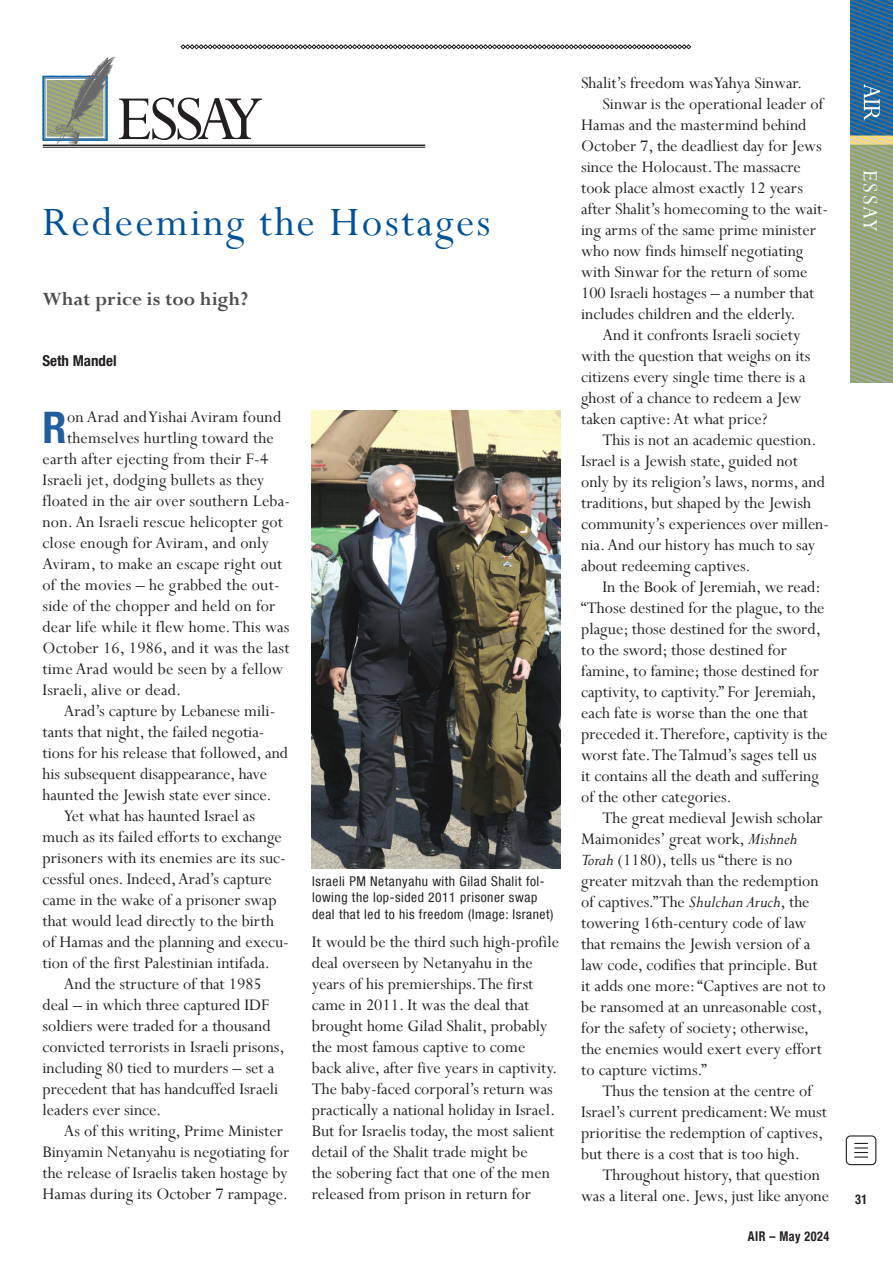
<style>
.page{position:relative;width:893px;height:1263px;background:#fff}
.page>*{position:absolute;margin:0;border:0;box-sizing:border-box;transform-origin:0 0}
.t1{font:70.65px "Perpetua";letter-spacing:-.08em;color:#231f20}
.Feature_Story{font:45px "Perpetua";letter-spacing:.05em;color:#015299}
.Drop_Cap{font:700 condensed 43.5px "Helvetica Neue";color:#205da1}
.t2{font:22.5px "Perpetua";letter-spacing:.08em;color:#fff}
.Book_title{font:700 21px "Perpetua";color:#4e4e4e}
.Copy_General{font:18px/21px "Perpetua";color:#231f20}
.Drop_Cap-2{font:18px "Perpetua";letter-spacing:.01em;color:#231f20}
.Author{font:700 condensed 15px "Helvetica Neue LT Com";color:#231f20}
.t3{font:condensed 13.5px/16.5px "Helvetica Neue LT Com";letter-spacing:.04em;color:#231f20}
.t4{font:700 condensed 13.5px "Helvetica Neue";letter-spacing:.04em;color:#231f20;scale:.9 1}
.s1{font-style:italic}
</style>
<div class="page">
<svg style="left:180px;top:44px;width:511px;height:5px"></svg>
<div style="left:846px;top:1135px;width:30px;height:30px;border:1px solid #231f20;border-radius:4px"></div>
<svg style="left:854px;top:1143px;width:14px;height:14px"></svg>
<svg style="left:850px;top:0;width:43px;height:383px"></svg>
<hr style="left:43px;top:147px;width:382px;height:1px;background:#231f20">
<hr style="left:43px;top:145px;width:382px;height:1px;background:#231f20">
<svg style="left:42px;top:56px;width:73px;height:89px"></svg>
<img style="left:312px;top:410px;width:248px;height:458px">
<p class="t1" style="left:117px;top:82px;width:149px">ESSAY</p>
<p class="Feature_Story" style="left:42px;top:193px;width:450px">Redeeming the Hostages</p>
<p class="Book_title" style="left:42px;top:286px;width:207px">What price is too high?</p>
<p class="Author" style="left:42px;top:352px;width:76px">Seth Mandel</p>
<p class="Drop_Cap" style="left:43px;top:391px;width:26px">R</p>
<p class="Drop_Cap-2" style="left:67px;top:405px;width:216px">on Arad and Yishai Aviram found</p>
<p class="Drop_Cap-2" style="left:67px;top:426px;width:208px">themselves hurtling toward the</p>
<p class="Drop_Cap-2" style="left:43px;top:447px;width:227px">earth after ejecting from their F-4</p>
<p class="Drop_Cap-2" style="left:43px;top:468px;width:223px">Israeli jet, dodging bullets as they</p>
<p class="Drop_Cap-2" style="left:43px;top:489px;width:249px">floated in the air over southern Leba-</p>
<p class="Drop_Cap-2" style="left:43px;top:510px;width:242px">non. An Israeli rescue helicopter got</p>
<p class="Drop_Cap-2" style="left:43px;top:531px;width:228px">close enough for Aviram, and only</p>
<p class="Drop_Cap-2" style="left:43px;top:552px;width:241px">Aviram, to make an escape right out</p>
<p class="Drop_Cap-2" style="left:43px;top:573px;width:239px">of the movies – he grabbed the out-</p>
<p class="Drop_Cap-2" style="left:43px;top:594px;width:234px">side of the chopper and held on for</p>
<p class="Drop_Cap-2" style="left:43px;top:615px;width:249px">dear life while it flew home. This was</p>
<p class="Drop_Cap-2" style="left:43px;top:636px;width:249px">October 16, 1986, and it was the last</p>
<p class="Drop_Cap-2" style="left:43px;top:657px;width:242px">time Arad would be seen by a fellow</p>
<p class="Drop_Cap-2" style="left:43px;top:678px;width:140px">Israeli, alive or dead.</p>
<p class="Copy_General" style="left:43px;top:700px;width:247px;text-indent:21px">Arad’s capture by Lebanese mili&shy;tants that night, the failed negotia&shy;tions for his release that followed, and his subsequent disappearance, have haunted the Jewish state ever since.</p>
<p class="Copy_General" style="left:43px;top:805px;width:248px;text-indent:21px">Yet what has haunted Israel as much as its failed efforts to exchange prisoners with its enemies are its suc&shy;cessful ones. Indeed, Arad’s capture came in the wake of a prisoner swap that would lead directly to the birth of Hamas and the planning and execu&shy;tion of the first Palestinian intifada.</p>
<p class="Copy_General" style="left:43px;top:973px;width:244px;text-indent:21px">And the structure of that 1985 deal – in which three captured IDF soldiers were traded for a thousand convicted terrorists in Israeli prisons, including 80 tied to murders – set a precedent that has handcuffed Israeli leaders ever since.</p>
<p class="Copy_General" style="left:43px;top:1120px;width:248px;text-indent:21px">As of this writing, Prime Minister Binyamin Netanyahu is negotiating for the release of Israelis taken hostage by Hamas during its October 7 rampage.</p>
<p class="t3" style="left:312px;top:872px;width:243px">Israeli PM Netanyahu with Gilad Shalit fol&shy;lowing the lop-sided 2011 prisoner swap deal that led to his freedom (Image: Isranet)</p>
<p class="Copy_General" style="left:312px;top:931px;width:249px">It would be the third such high-profile deal overseen by Netanyahu in the years of his premierships. The first came in 2011. It was the deal that brought home Gilad Shalit, probably the most famous captive to come back alive, after five years in captivity.<br>The baby-faced corporal’s return was practically a national holiday in Israel.<br>But for Israelis today, the most salient detail of the Shalit trade might be<br>the sobering fact that one of the men released from prison in return for</p>
<p class="Copy_General" style="left:581px;top:72px;width:223px">Shalit’s freedom was Yahya Sinwar.</p>
<p class="Copy_General" style="left:581px;top:93px;width:248px;text-indent:21px">Sinwar is the operational leader of Hamas and the mastermind behind October 7, the deadliest day for Jews since the Holocaust. The massacre took place almost exactly 12 years after Shalit’s homecoming to the wait&shy;ing arms of the same prime minister who now finds himself negotiating with Sinwar for the return of some 100 Israeli hostages – a number that includes children and the elderly.</p>
<p class="Copy_General" style="left:581px;top:324px;width:231px;text-indent:21px">And it confronts Israeli society with the question that weighs on its citizens every single time there is a ghost of a chance to redeem a Jew taken captive: At what price?</p>
<p class="Copy_General" style="left:581px;top:429px;width:250px;text-indent:21px">This is not an academic question.<br>Israel is a Jewish state, guided not only by its religion’s laws, norms, and traditions, but shaped by the Jewish community’s experiences over millen&shy;nia. And our history has much to say about redeeming captives.</p>
<p class="Copy_General" style="left:581px;top:576px;width:248px;text-indent:21px">In the Book of Jeremiah, we read: “Those destined for the plague, to the plague; those destined for the sword, to the sword; those destined for famine, to famine; those destined for captivity, to captivity.” For Jeremiah, each fate is worse than the one that preceded it. Therefore, captivity is the worst fate. The Talmud’s sages tell us it contains all the death and suffering of the other categories.</p>
<p class="Copy_General" style="left:581px;top:807px;width:246px;text-indent:21px">The great medieval Jewish scholar Maimonides’ great work, <span class="s1">Mishneh Torah</span> (1180), tells us “there is no greater mitzvah than the redemption of captives.” The <span class="s1">Shulchan Aruch</span>, the towering 16th-century code of law that remains the Jewish version of a law code, codifies that principle. But it adds one more: “Captives are not to be ransomed at an unreasonable cost, for the safety of society; otherwise, the enemies would exert every effort to capture victims.”</p>
<p class="Copy_General" style="left:581px;top:1080px;width:247px;text-indent:21px">Thus the tension at the centre of Israel’s current predicament: We must prioritise the redemption of captives, but there is a cost that is too high.</p>
<p class="Copy_General" style="left:581px;top:1164px;width:249px;text-indent:21px">Throughout history, that question was a literal one. Jews, just like anyone</p>
<p class="t4" style="left:748px;top:1225px;width:92px">AIR – May 2024</p>
<p class="t2" style="left:885px;top:170px;width:63px;rotate:90deg">ESSAY</p>
<p class="t4" style="left:855px;top:1188px;width:15px">31</p>
</div>
